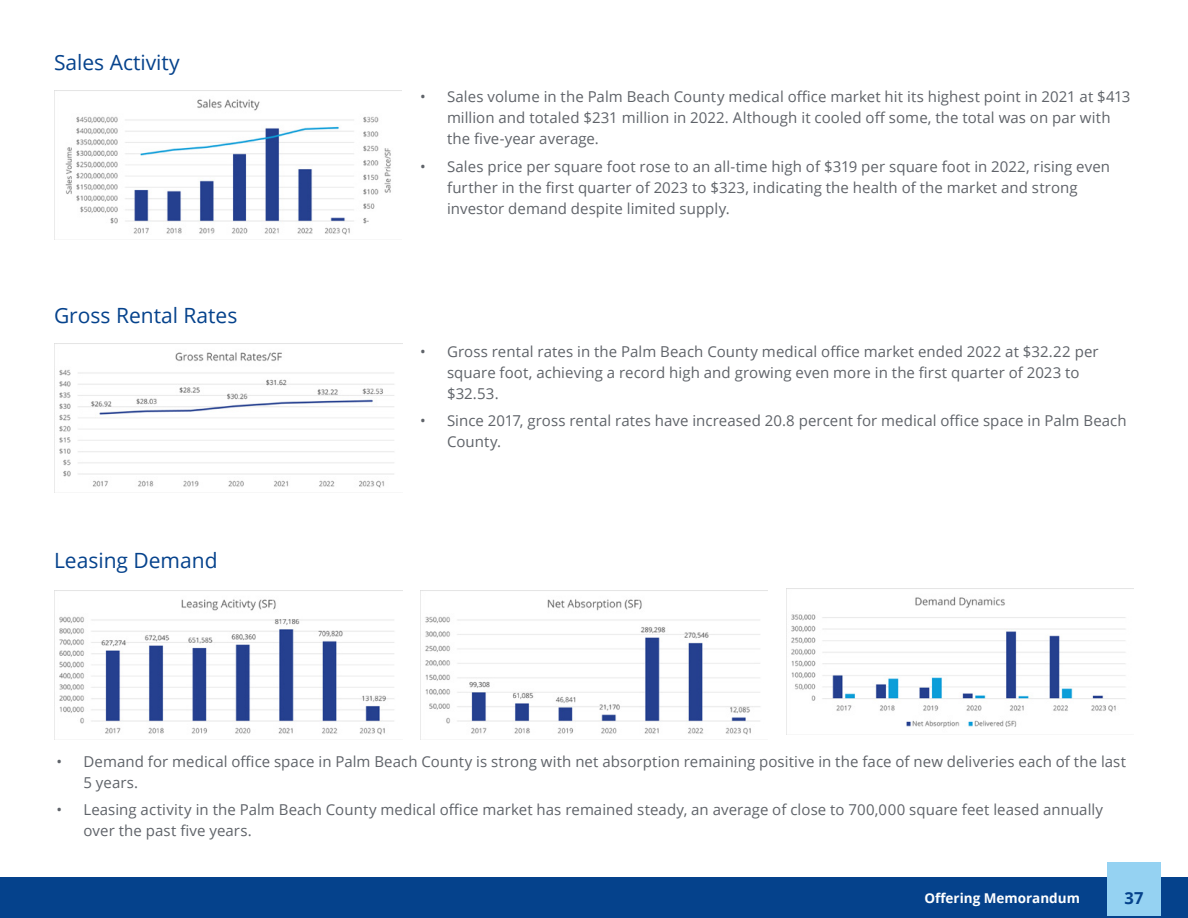
<style>
.page{position:relative;width:1188px;height:918px;background:#fff}
.page>*{position:absolute;margin:0;border:0;box-sizing:border-box;transform-origin:0 0}
.t1{font:21px "Open Sans";color:#05428c}
.t2{font:700 16.5px "Open Sans";color:#05428c}
.t3{font:15px/21px "Open Sans";letter-spacing:.005em;color:#5f6369}
.t4{font:700 13.5px "Open Sans";color:#fff}
</style>
<div class="page">
<img style="left:54px;top:591px;width:340px;height:149px">
<img style="left:54px;top:344px;width:340px;height:148px">
<img style="left:420px;top:591px;width:340px;height:149px">
<img style="left:54px;top:90px;width:348px;height:149px">
<img style="left:786px;top:589px;width:340px;height:146px">
<div style="left:0;top:878px;width:1188px;height:40px;background:#05428c"></div>
<div style="left:1107px;top:862px;width:54px;height:54px;background:#95d2f2"></div>
<p class="t1" style="left:54px;top:48px;width:127px">Sales Activity</p>
<p class="t1" style="left:54px;top:301px;width:185px">Gross Rental Rates</p>
<p class="t1" style="left:54px;top:546px;width:165px">Leasing Demand</p>
<p class="t3" style="left:447px;top:86px;width:685px;text-indent:-27px">• Sales volume in the Palm Beach County medical office market hit its highest point in 2021 at $413 million and totaled $231 million in 2022. Although it cooled off some, the total was on par with the five-year average.</p>
<p class="t3" style="left:447px;top:155px;width:665px;text-indent:-27px">• Sales price per square foot rose to an all-time high of $319 per square foot in 2022, rising even further in the first quarter of 2023 to $323, indicating the health of the market and strong investor demand despite limited supply.</p>
<p class="t3" style="left:447px;top:340px;width:653px;text-indent:-27px">• Gross rental rates in the Palm Beach County medical office market ended 2022 at $32.22 per square foot, achieving a record high and growing even more in the first quarter of 2023 to $32.53.</p>
<p class="t3" style="left:447px;top:410px;width:681px;text-indent:-27px">• Since 2017, gross rental rates have increased 20.8 percent for medical office space in Palm Beach<br>County.</p>
<p class="t3" style="left:83px;top:750px;width:1044px;text-indent:-27px">• Demand for medical office space in Palm Beach County is strong with net absorption remaining positive in the face of new deliveries each of the last<br>5 years.</p>
<p class="t3" style="left:83px;top:799px;width:1021px;text-indent:-27px">• Leasing activity in the Palm Beach County medical office market has remained steady, an average of close to 700,000 square feet leased annually over the past five years.</p>
<p class="t4" style="left:924px;top:888px;width:157px">Offering Memorandum</p>
<p class="t2" style="left:1125px;top:886px;width:20px">37</p>
</div>
